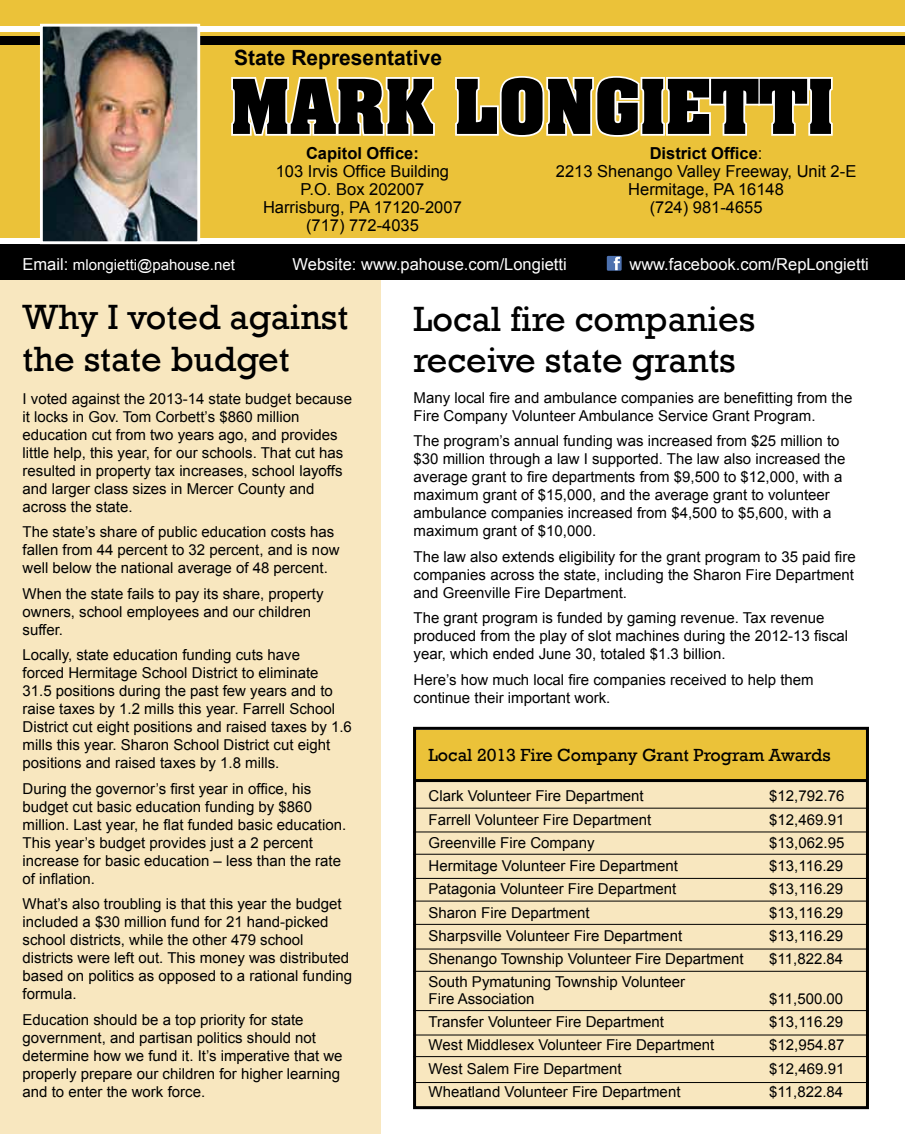
<style>
.page{position:relative;width:905px;height:1134px;background:#fff}
.page>*{position:absolute;margin:0;border:0;box-sizing:border-box;transform-origin:0 0}
.t1{font:64.2px "Billboard Regular SWFTE";color:#000}
.t2{font:36px/41.4px "Rockwell";color:#000}
.t3{font:700 21px "Arial";color:#000}
.t4{font:18px "Rockwell";color:#000}
.t5{font:16.5px/18px "Arial";color:#000;text-align:center}
.t6{font:16.5px "Arial";color:#fff}
.t7{font:700 16.5px "Arial";color:#000}
.t8{font:15px/18px "Arial";color:#000}
.t9{font:15px "Arial";color:#fff}
.s1{font-weight:700}
.s2{font-size:16.5px}
</style>
<div class="page">
<div style="left:413px;top:730px;width:455px;height:377px;background:#f8e7bf"></div>
<div style="left:413px;top:730px;width:455px;height:49px;background:#ebc239"></div>
<div style="left:0;top:0;width:904px;height:265px;background:#ebc239"></div>
<div style="left:0;top:270px;width:381px;height:864px;background:#f8e7bf"></div>
<svg style="left:231px;top:77px;width:204px;height:59px"></svg>
<svg style="left:455px;top:76px;width:378px;height:61px"></svg>
<div style="left:0;top:244px;width:904px;height:36px;background:#000"></div>
<div style="left:0;top:36px;width:904px;height:8px;background:#000"></div>
<div style="left:0;top:26px;width:904px;height:6px;background:#fff"></div>
<div style="left:0;top:239px;width:904px;height:5px;background:#fff"></div>
<div style="left:606px;top:256px;width:15px;height:15px;background:#4d71af"></div>
<svg style="left:613px;top:256px;width:7px;height:14px"></svg>
<img style="left:44px;top:28px;width:152px;height:212px">
<div style="left:40px;top:24px;width:160px;height:220px;border:3px solid #fff"></div>
<div style="left:413px;top:727px;width:455px;height:382px;border:3px solid #000"></div>
<hr style="left:413px;top:808px;width:455px;height:1px;background:#000">
<hr style="left:416px;top:779px;width:450px;height:3px;background:#000">
<hr style="left:413px;top:832px;width:455px;height:1px;background:#000">
<hr style="left:413px;top:854px;width:455px;height:1px;background:#000">
<hr style="left:413px;top:878px;width:455px;height:1px;background:#000">
<hr style="left:413px;top:901px;width:455px;height:1px;background:#000">
<hr style="left:413px;top:924px;width:455px;height:1px;background:#000">
<hr style="left:413px;top:949px;width:455px;height:1px;background:#000">
<hr style="left:413px;top:971px;width:455px;height:1px;background:#000">
<hr style="left:413px;top:1010px;width:455px;height:1px;background:#000">
<hr style="left:413px;top:1035px;width:455px;height:1px;background:#000">
<hr style="left:413px;top:1056px;width:455px;height:1px;background:#000">
<hr style="left:413px;top:1082px;width:455px;height:1px;background:#000">
<h3 class="t3" style="left:234px;top:44px;width:209px">State Representative</h3>
<h1 class="t1" style="left:230px;top:60px;width:605px">MARK LONGIETTI</h1>
<p class="t7" style="left:306px;top:143px;width:114px">Capitol Office:</p>
<p class="t5" style="left:263px;top:163px;width:200px">103 Irvis Office Building<br>P.O. Box 202007<br>Harrisburg, PA 17120-2007 (717) 772-4035</p>
<p class="t5" style="left:556px;top:145px;width:302px"><span class="s1">District Office</span>:<br>2213 Shenango Valley Freeway, Unit 2-E<br>Hermitage, PA 16148<br>(724) 981-4655</p>
<p class="t9" style="left:22px;top:255px;width:214px"><span class="s2">Email:</span> mlongietti@pahouse.net</p>
<p class="t6" style="left:292px;top:253px;width:275px">Website: www.pahouse.com/Longietti</p>
<p class="t6" style="left:629px;top:253px;width:241px">www.facebook.com/RepLongietti</p>
<h2 class="t2" style="left:22px;top:297px;width:327px">Why I voted against the state budget</h2>
<h2 class="t2" style="left:413px;top:298px;width:343px">Local fire companies receive state grants</h2>
<p class="t8" style="left:22px;top:390px;width:331px">I voted against the 2013-14 state budget because it locks in Gov. Tom Corbett’s $860 million education cut from two years ago, and provides little help, this year, for our schools. That cut has resulted in property tax increases, school layoffs and larger class sizes in Mercer County and across the state.</p>
<p class="t8" style="left:22px;top:523px;width:318px">The state’s share of public education costs has fallen from 44 percent to 32 percent, and is now well below the national average of 48 percent.</p>
<p class="t8" style="left:22px;top:585px;width:302px">When the state fails to pay its share, property owners, school employees and our children suffer.</p>
<p class="t8" style="left:22px;top:646px;width:331px">Locally, state education funding cuts have<br>forced Hermitage School District to eliminate<br>31.5 positions during the past few years and to raise taxes by 1.2 mills this year. Farrell School District cut eight positions and raised taxes by 1.6 mills this year. Sharon School District cut eight positions and raised taxes by 1.8 mills.</p>
<p class="t8" style="left:22px;top:780px;width:325px">During the governor’s first year in office, his budget cut basic education funding by $860 million. Last year, he flat funded basic education.<br>This year’s budget provides just a 2 percent increase for basic education – less than the rate of inflation.</p>
<p class="t8" style="left:22px;top:895px;width:331px">What’s also troubling is that this year the budget included a $30 million fund for 21 hand-picked school districts, while the other 479 school districts were left out. This money was distributed based on politics as opposed to a rational funding formula.</p>
<p class="t8" style="left:22px;top:1011px;width:321px">Education should be a top priority for state government, and partisan politics should not determine how we fund it. It’s imperative that we properly prepare our children for higher learning and to enter the work force.</p>
<p class="t8" style="left:413px;top:389px;width:440px">Many local fire and ambulance companies are benefitting from the<br>Fire Company Volunteer Ambulance Service Grant Program.</p>
<p class="t8" style="left:413px;top:432px;width:433px">The program’s annual funding was increased from $25 million to $30 million through a law I supported. The law also increased the average grant to fire departments from $9,500 to $12,000, with a maximum grant of $15,000, and the average grant to volunteer ambulance companies increased from $4,500 to $5,600, with a maximum grant of $10,000.</p>
<p class="t8" style="left:413px;top:548px;width:443px;text-align:justify">The law also extends eligibility for the grant program to 35 paid fire companies across the state, including the Sharon Fire Department and Greenville Fire Department.</p>
<p class="t8" style="left:413px;top:609px;width:436px">The grant program is funded by gaming revenue. Tax revenue produced from the play of slot machines during the 2012-13 fiscal year, which ended June 30, totaled $1.3 billion.</p>
<p class="t8" style="left:413px;top:671px;width:401px">Here’s how much local fire companies received to help them continue their important work.</p>
<p class="t4" style="left:428px;top:744px;width:403px">Local 2013 Fire Company Grant Program Awards</p>
<p class="t8" style="left:428px;top:787px;width:217px">Clark Volunteer Fire Department</p>
<p class="t8" style="left:769px;top:787px;width:77px">$12,792.76</p>
<p class="t8" style="left:428px;top:811px;width:224px">Farrell Volunteer Fire Department</p>
<p class="t8" style="left:769px;top:811px;width:77px">$12,469.91</p>
<p class="t8" style="left:428px;top:834px;width:167px">Greenville Fire Company</p>
<p class="t8" style="left:769px;top:834px;width:77px">$13,062.95</p>
<p class="t8" style="left:428px;top:857px;width:251px">Hermitage Volunteer Fire Department</p>
<p class="t8" style="left:769px;top:857px;width:75px">$13,116.29</p>
<p class="t8" style="left:428px;top:880px;width:249px">Patagonia Volunteer Fire Department</p>
<p class="t8" style="left:769px;top:880px;width:75px">$13,116.29</p>
<p class="t8" style="left:428px;top:904px;width:162px">Sharon Fire Department</p>
<p class="t8" style="left:769px;top:904px;width:75px">$13,116.29</p>
<p class="t8" style="left:428px;top:927px;width:255px">Sharpsville Volunteer Fire Department</p>
<p class="t8" style="left:769px;top:927px;width:75px">$13,116.29</p>
<p class="t8" style="left:428px;top:950px;width:316px">Shenango Township Volunteer Fire Department</p>
<p class="t8" style="left:769px;top:950px;width:75px">$11,822.84</p>
<p class="t8" style="left:428px;top:974px;width:258px;line-height:16.5px">South Pymatuning Township Volunteer<br>Fire Association</p>
<p class="t8" style="left:769px;top:990px;width:75px">$11,500.00</p>
<p class="t8" style="left:428px;top:1013px;width:237px">Transfer Volunteer Fire Department</p>
<p class="t8" style="left:769px;top:1013px;width:75px">$13,116.29</p>
<p class="t8" style="left:428px;top:1036px;width:287px">West Middlesex Volunteer Fire Department</p>
<p class="t8" style="left:769px;top:1036px;width:77px">$12,954.87</p>
<p class="t8" style="left:428px;top:1060px;width:195px">West Salem Fire Department</p>
<p class="t8" style="left:769px;top:1060px;width:77px">$12,469.91</p>
<p class="t8" style="left:428px;top:1083px;width:253px">Wheatland Volunteer Fire Department</p>
<p class="t8" style="left:769px;top:1083px;width:75px">$11,822.84</p>
</div>
